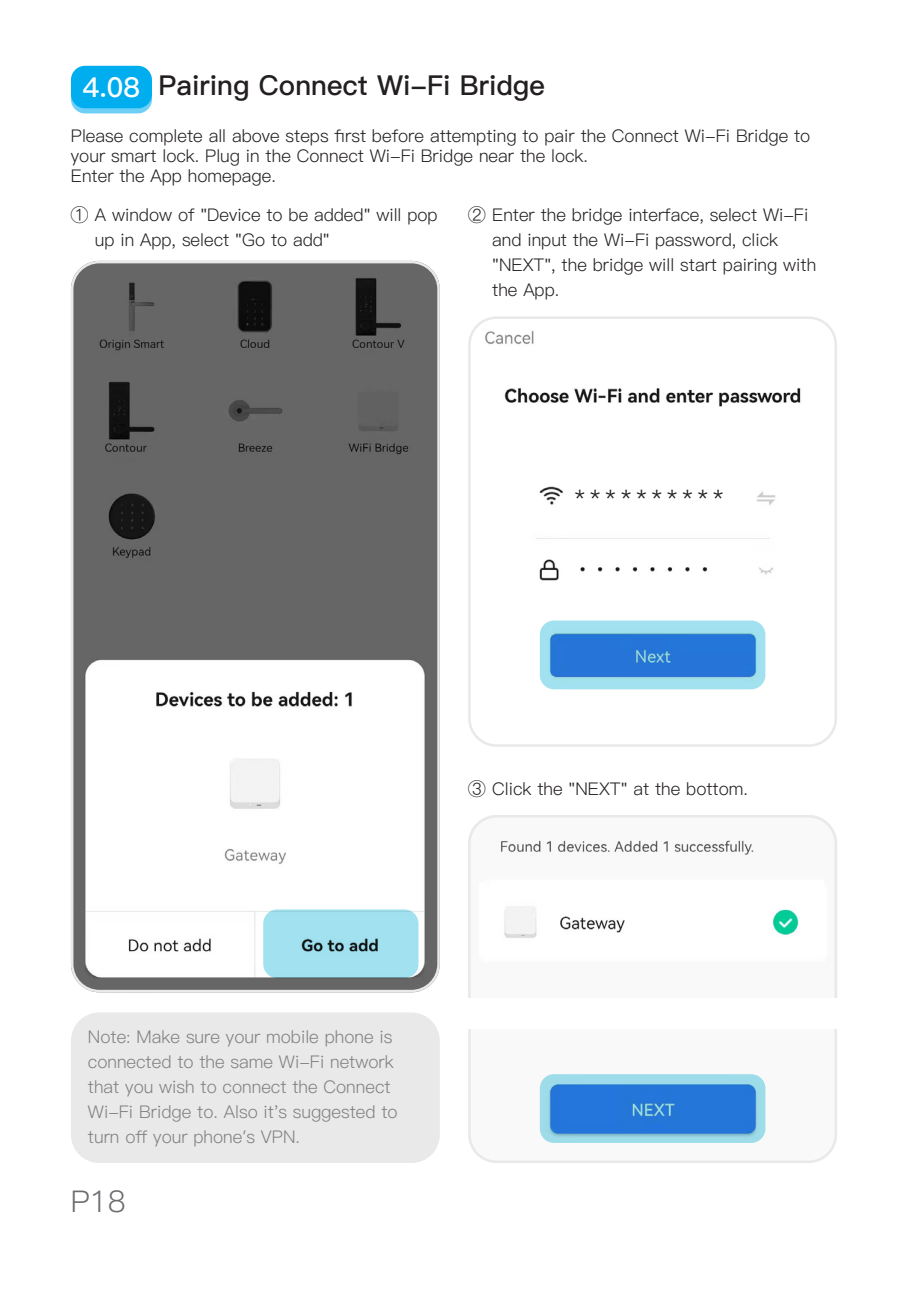
<style>
.page{position:relative;width:908px;height:1290px;background:#fff}
.page>*{position:absolute;margin:0;border:0;box-sizing:border-box;transform-origin:0 0}
.t1{font:30px "Ping Fang SC Regular";color:#6c6d70}
.t2{font:27.5px "Ping Fang SC Bold";color:#231f20}
.q1{font:27.5px "Ping Fang SC Bold";color:#fff}
.TOC_body_text{font:20px "Ping Fang SC Medium";color:#231f20}
.正文{font:17.5px/20px "Ping Fang SC Regular";color:#231f20}
.注释{font:17.5px/25px "Ping Fang SC Regular";color:#808080}
</style>
<div class="page">
<img style="left:471px;top:815px;width:365px;height:123px">
<div style="left:468px;top:815px;width:368px;height:213px;border:2px solid #e9e9e9;border-radius:27px"></div>
<div style="left:71px;top:1012px;width:368px;height:151px;background:#e9e9e9;border-radius:28px"></div>
<svg style="left:71px;top:261px;width:368px;height:731px;fill:#666"></svg>
<svg style="left:468px;top:316px;width:368px;height:431px"></svg>
<svg style="left:263px;top:909px;width:155px;height:69px;background:#9cd9e6"></svg>
<svg style="left:539px;top:1074px;width:226px;height:69px;background:#4f99dd"></svg>
<svg style="left:539px;top:620px;width:226px;height:69px;background:#5ca4e0"></svg>
<div style="left:71px;top:71px;width:81px;height:42px;background:linear-gradient(to right,#6ed0f6,#6ed0f6);border-radius:14px"></div>
<div style="left:71px;top:66px;width:81px;height:42px;background:#00aeef;border-radius:14px"></div>
<div style="left:574px;top:487px;width:148px;height:31px;background:#fff"></div>
<div style="left:458px;top:998px;width:382px;height:31px;background:#fff"></div>
<p class="q1" style="left:83px;top:71px;width:58px">4.08</p>
<p class="t2" style="left:158px;top:68px;width:388px">Pairing Connect Wi-Fi Bridge</p>
<p class="正文" style="left:71px;top:126px;width:740px">Please complete all above steps first before attempting to pair the Connect Wi-Fi Bridge to your smart lock. Plug in the Connect Wi-Fi Bridge near the lock.<br>Enter the App homepage.</p>
<p class="正文" style="left:95px;top:203px;width:344px;line-height:25px;text-indent:-24px">① A window of Device to be added will pop up in App, select Go to add</p>
<p class="正文" style="left:468px;top:205px;width:341px">② Enter the bridge interface, select Wi-Fi</p>
<p class="正文" style="left:492px;top:230px;width:287px">and input the Wi-Fi password, click</p>
<p class="正文" style="left:492px;top:253px;width:325px;line-height:25px;text-indent:7px">NEXT , the bridge will start pairing with the App.</p>
<p class="TOC_body_text" style="left:574px;top:485px;width:150px">**********</p>
<p class="正文" style="left:468px;top:778px;width:281px">③ Click the NEXT at the bottom.</p>
<p class="注释" style="left:88px;top:1024px;width:306px">Note: Make sure your mobile phone is</p>
<p class="注释" style="left:88px;top:1049px;width:307px">connected to the same Wi-Fi network</p>
<p class="注释" style="left:88px;top:1074px;width:304px">that you wish to connect the Connect</p>
<p class="注释" style="left:88px;top:1099px;width:311px">Wi-Fi Bridge to. Also it's suggested to turn off your phone s VPN.</p>
<h1 class="t1" style="left:71px;top:1184px;width:57px">P18</h1>
</div>
